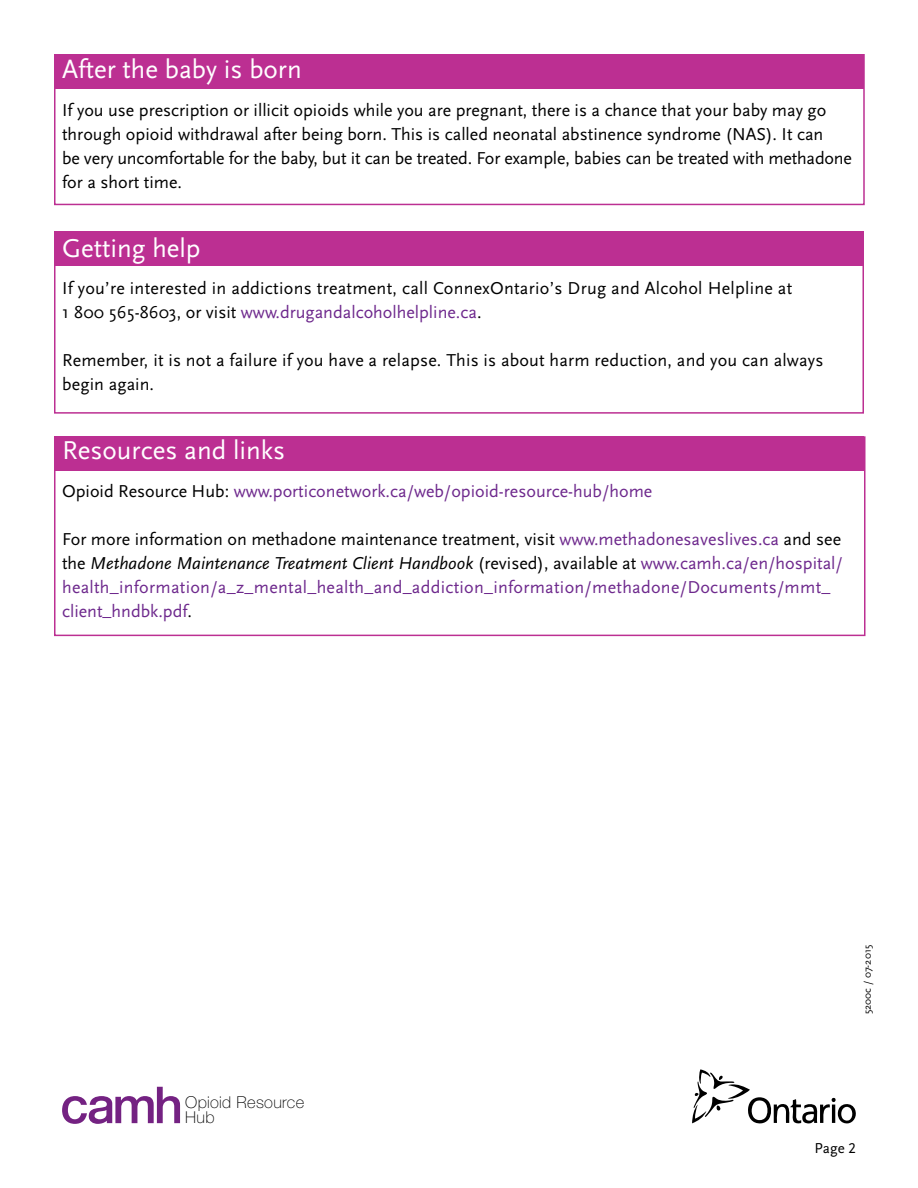
<style>
.page{position:relative;width:918px;height:1188px;background:#fff}
.page>*{position:absolute;margin:0;border:0;box-sizing:border-box;transform-origin:0 0}
.t1{font:27px "Scala Sans";color:#fff}
.text__body{font:18px/24px "Scala Sans";color:#6e298d}
.text__body_bullets_l{font:18px/24px "Scala Sans";color:#000}
.text__body-2{font:18px/24px "Scala Sans";letter-spacing:.01em;color:#000}
.t2{font:100 16.35px/15.3px "Helvetica Neue LT Std";letter-spacing:.02em;color:#000}
.text__body-3{font:15px "Scala Sans LF";color:#000}
.text__body-4{font:10.5px "Scala Sans";color:#000}
.s1{color:#6e298d}
.s2{color:#000}
.s3{font-style:italic;color:#000}
</style>
<div class="page">
<svg style="left:62px;top:1087px;width:118px;height:37px"></svg>
<svg style="left:692px;top:1069px;width:164px;height:55px"></svg>
<div style="left:54px;top:232px;width:810px;height:34px;background:#bc2f92"></div>
<div style="left:54px;top:54px;width:810px;height:35px;background:#bc2f92"></div>
<div style="left:54px;top:436px;width:810px;height:35px;background:#bc2f92"></div>
<div style="left:54px;top:54px;width:811px;height:151px;border:2px solid #bc2f92"></div>
<div style="left:54px;top:234px;width:810px;height:180px;border:2px solid #bc2f92"></div>
<div style="left:54px;top:436px;width:812px;height:200px;border:2px solid #bc2f92"></div>
<h1 class="t1" style="left:62px;top:55px;width:241px">After the baby is born</h1>
<p class="text__body_bullets_l" style="left:62px;top:98px;width:791px">If you use prescription or illicit opioids while you are pregnant, there is a chance that your baby may go through opioid withdrawal after being born. This is called neonatal abstinence syndrome (NAS). It can<br>be very uncomfortable for the baby, but it can be treated. For example, babies can be treated with methadone for a short time.</p>
<h1 class="t1" style="left:62px;top:233px;width:140px">Getting help</h1>
<p class="text__body-2" style="left:62px;top:277px;width:732px">If you’re interested in addictions treatment, call ConnexOntario’s Drug and Alcohol Helpline at<br>1 800 565-8603, or visit <span class="s1">www.drugandalcoholhelpline.ca</span>.</p>
<p class="text__body-2" style="left:62px;top:349px;width:763px">Remember, it is not a failure if you have a relapse. This is about harm reduction, and you can always begin again.</p>
<h1 class="t1" style="left:62px;top:436px;width:225px">Resources and links</h1>
<p class="text__body" style="left:62px;top:479px;width:592px"><span class="s2">Opioid Resource Hub:</span> www.porticonetwork.ca/web/opioid-resource-hub/home</p>
<p class="text__body" style="left:62px;top:527px;width:782px"><span class="s2">For more information on methadone maintenance treatment, visit</span> www.methadonesaveslives.ca <span class="s2">and see the</span> <span class="s3">Methadone Maintenance Treatment Client Handbook</span> <span class="s2">(revised), available at</span> www.camh.ca/en/hospital/ health_information/a_z_mental_health_and_addiction_information/methadone/Documents/mmt_ client_hndbk.pdf<span class="s2">.</span></p>
<p class="t2" style="left:185px;top:1094px;width:121px">Opioid Resource<br>Hub</p>
<p class="text__body-4" style="left:862px;top:1014px;width:71px;rotate:-90deg">5200c / 07-2015</p>
<p class="text__body-3" style="left:815px;top:1140px;width:43px">Page 2</p>
</div>
